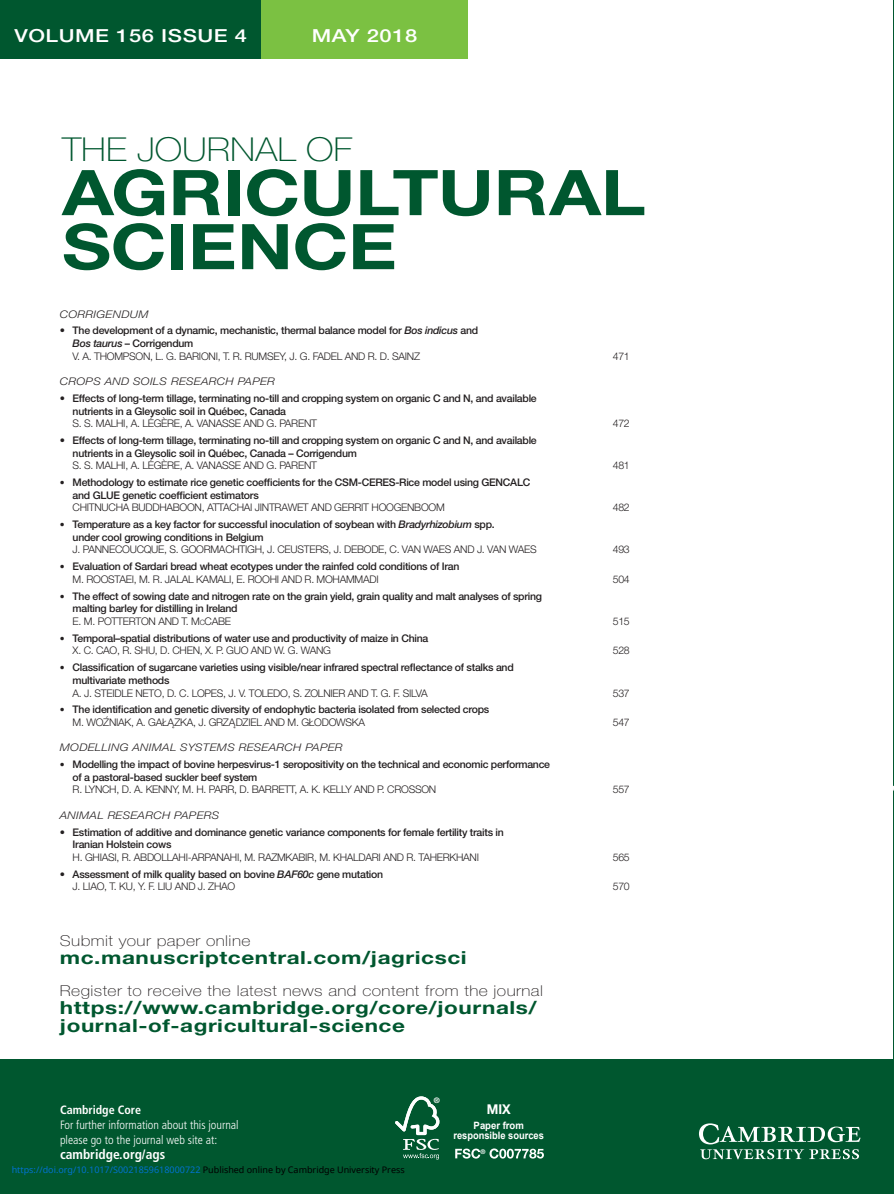
<style>
.page{position:relative;width:894px;height:1194px;background:#fff}
.page>*{position:absolute;margin:0;border:0;box-sizing:border-box;transform-origin:0 0}
.t1{font:700 63px/54px "Helvetica Neue";letter-spacing:-.005em;color:#00572f;scale:1.2 1}
.t2{font:100 33px "Helvetica Neue";color:#00572f;scale:1.12 1}
.t3{font:700 18px/18px "Helvetica Neue";letter-spacing:.025em;color:#00572f;scale:1.25 1}
.t4{font:500 18px "Helvetica Neue";letter-spacing:.025em;color:#fff;scale:1.22 1}
.t5{font:100 15px "Helvetica Neue";letter-spacing:.025em;color:#231f20;scale:1.16 1}
.t6{font:700 condensed 13.5px "Frutiger";color:#fff}
.t7{font:700 13.5px "Helvetica Neue";color:#fff;scale:.95 1}
.t8{font:300 condensed 12px/15px "Frutiger";color:#fff}
.t9{font:700 condensed 12px "Frutiger";color:#fff}
.t10{font:500 10.5px/12.6px "Helvetica Neue";letter-spacing:-.025em;color:#231f20}
.t11{font:300 10.5px "Helvetica Neue";letter-spacing:-.025em;color:#231f20}
.t12{font:italic 300 10.5px "Helvetica Neue";letter-spacing:.025em;color:#231f20;scale:1.13 1}
.t13{font:700 10.2px "Arial";color:#fff;scale:.91 1}
.t14{font:700 10.05px "Arial";color:#fff;scale:.95 1}
.t15{font:9px "Noto Sans";color:#0172cf}
.t16{font:700 7.65px "Helvetica Neue";color:#fff}
.t17{font:700 6.45px "Helvetica Neue";color:#fff}
.s1{font-style:italic}
.s2{font-weight:300}
.s3{font-size:9.75px}
.s4{font-weight:300;font-size:7.35px}
.s5{color:#000}
</style>
<div class="page">
<div style="left:0;top:1059px;width:893px;height:134px;background:#00572f"></div>
<svg style="left:699px;top:1123px;width:161px;height:35px"></svg>
<div style="left:0;top:0;width:264px;height:58px;background:#00572f"></div>
<div style="left:261px;top:0;width:207px;height:58px;background:#7bc142"></div>
<svg style="left:395px;top:1096px;width:44px;height:62px"></svg>
<svg style="left:455px;top:1148px;width:25px;height:10px"></svg>
<svg style="left:489px;top:1148px;width:55px;height:10px"></svg>
<hr style="left:893px;top:0;width:1px;height:1193px;background:#00572f">
<h3 class="t4" style="left:14px;top:29px;width:192px">VOLUME 156 ISSUE 4</h3>
<h3 class="t4" style="left:312px;top:29px;width:88px">MAY 2018</h3>
<h2 class="t2" style="left:62px;top:137px;width:261px">THE JOURNAL OF</h2>
<h1 class="t1" style="left:62px;top:171px;width:488px">AGRICULTURAL<br>SCIENCE</h1>
<p class="t12" style="left:60px;top:310px;width:80px">CORRIGENDUM</p>
<p class="t10" style="left:73px;top:325px;width:407px;text-indent:-13px">• The development of a dynamic, mechanistic, thermal balance model for <span class="s1">Bos indicus</span> and<br><span class="s1">Bos taurus</span> – Corrigendum<br><span class="s2">V. A. THOMPSON, L. G. BARIONI, T. R. RUMSEY, J. G. FADEL AND R. D. SAINZ</span></p>
<p class="t11" style="left:613px;top:352px;width:18px">471</p>
<p class="t12" style="left:60px;top:377px;width:192px">CROPS AND SOILS RESEARCH PAPER</p>
<p class="t10" style="left:73px;top:393px;width:466px;text-indent:-13px">• Effects of long-term tillage, terminating no-till and cropping system on organic C and N, and available nutrients in a Gleysolic soil in Québec, Canada</p>
<p class="t11" style="left:73px;top:419px;width:246px">S. S. MALHI, A. LÉGÈRE, A. VANASSE AND G. PARENT</p>
<p class="t11" style="left:613px;top:419px;width:18px">472</p>
<p class="t10" style="left:73px;top:435px;width:466px;text-indent:-13px">• Effects of long-term tillage, terminating no-till and cropping system on organic C and N, and available nutrients in a Gleysolic soil in Québec, Canada – Corrigendum</p>
<p class="t11" style="left:73px;top:461px;width:246px">S. S. MALHI, A. LÉGÈRE, A. VANASSE AND G. PARENT</p>
<p class="t11" style="left:613px;top:461px;width:18px">481</p>
<p class="t10" style="left:73px;top:477px;width:459px;text-indent:-13px"><span class="s3">•</span> Methodology to estimate rice genetic coefficients for the CSM-CERES-Rice model using GENCALC and GLUE genetic coefficient estimators</p>
<p class="t11" style="left:73px;top:503px;width:374px">CHITNUCHA BUDDHABOON, ATTACHAI JINTRAWET AND GERRIT HOOGENBOOM</p>
<p class="t11" style="left:613px;top:503px;width:18px">482</p>
<p class="t10" style="left:73px;top:519px;width:424px;text-indent:-13px"><span class="s3">•</span> Temperature as a key factor for successful inoculation of soybean with <span class="s1">Bradyrhizobium</span> spp. under cool growing conditions in Belgium</p>
<p class="t11" style="left:73px;top:545px;width:466px">J. PANNECOUCQUE, S. GOORMACHTIGH, J. CEUSTERS, J. DEBODE, C. VAN WAES AND J. VAN WAES</p>
<p class="t11" style="left:613px;top:545px;width:18px">493</p>
<p class="t10" style="left:73px;top:561px;width:388px;text-indent:-13px"><span class="s3">•</span> Evaluation of Sardari bread wheat ecotypes under the rainfed cold conditions of Iran<br><span class="s2">M. ROOSTAEI, M. R. JALAL KAMALI, E. ROOHI AND R. MOHAMMADI</span></p>
<p class="t11" style="left:613px;top:575px;width:18px">504</p>
<p class="t10" style="left:73px;top:590px;width:471px;text-indent:-13px"><span class="s3">•</span> The effect of sowing date and nitrogen rate on the grain yield, grain quality and malt analyses of spring malting barley for distilling in Ireland<br><span class="s2">E. M. POTTERTON AND T. M</span><span class="s4">C</span><span class="s2">CABE</span></p>
<p class="t10" style="left:73px;top:632px;width:357px;text-indent:-13px"><span class="s3">•</span> Temporal–spatial distributions of water use and productivity of maize in China<br><span class="s2">X. C. CAO, R. SHU, D. CHEN, X. P. GUO AND W. G. WANG</span></p>
<p class="t11" style="left:613px;top:617px;width:18px">515</p>
<p class="t11" style="left:613px;top:646px;width:18px">528</p>
<p class="t10" style="left:73px;top:662px;width:443px;text-indent:-13px"><span class="s3">•</span> Classification of sugarcane varieties using visible/near infrared spectral reflectance of stalks and multivariate methods</p>
<p class="t11" style="left:73px;top:688px;width:357px">A. J. STEIDLE NETO, D. C. LOPES, J. V. TOLEDO, S. ZOLNIER AND T. G. F. SILVA</p>
<p class="t11" style="left:613px;top:688px;width:18px">537</p>
<p class="t10" style="left:73px;top:704px;width:418px;text-indent:-13px"><span class="s3">•</span> The identification and genetic diversity of endophytic bacteria isolated from selected crops<br><span class="s2">M. WOZ</span><sup>´</sup><span class="s2">NIAK, A. GAŁA˛ZKA, J. GRZA˛DZIEL AND M. GŁODOWSKA</span></p>
<p class="t11" style="left:613px;top:718px;width:18px">547</p>
<p class="t12" style="left:60px;top:743px;width:252px">MODELLING ANIMAL SYSTEMS RESEARCH PAPER</p>
<p class="t10" style="left:73px;top:759px;width:479px;text-indent:-13px"><span class="s3">•</span> Modelling the impact of bovine herpesvirus-1 seropositivity on the technical and economic performance of a pastoral-based suckler beef system</p>
<p class="t11" style="left:73px;top:785px;width:365px">R. LYNCH, D. A. KENNY, M. H. PARR, D. BARRETT, A. K. KELLY AND P. CROSSON</p>
<p class="t11" style="left:613px;top:785px;width:18px">557</p>
<p class="t12" style="left:60px;top:811px;width:143px">ANIMAL RESEARCH PAPERS</p>
<p class="t10" style="left:73px;top:826px;width:433px;text-indent:-13px">• Estimation of additive and dominance genetic variance components for female fertility traits in<br>Iranian Holstein cows</p>
<p class="t11" style="left:73px;top:853px;width:408px">H. GHIASI, R. ABDOLLAHI-ARPANAHI, M. RAZMKABIR, M. KHALDARI AND R. TAHERKHANI</p>
<p class="t11" style="left:613px;top:853px;width:18px">565</p>
<p class="t10" style="left:73px;top:868px;width:312px;text-indent:-13px">• Assessment of milk quality based on bovine <span class="s1">BAF60c</span> gene mutation<br><span class="s2">J. LIAO, T. KU, Y. F. LIU AND J. ZHAO</span></p>
<p class="t11" style="left:613px;top:882px;width:18px">570</p>
<h3 class="t5" style="left:60px;top:934px;width:166px">Submit your paper online</h3>
<h3 class="t3" style="left:60px;top:949px;width:327px">mc.manuscriptcentral.com/jagricsci</h3>
<h3 class="t5" style="left:60px;top:984px;width:418px">Register to receive the latest news and content from the journal</h3>
<h3 class="t3" style="left:60px;top:999px;width:383px">https://www.cambridge.org/core/journals/ journal-of-agricultural-science</h3>
<p class="t9" style="left:60px;top:1104px;width:83px">Cambridge Core</p>
<p class="t8" style="left:60px;top:1118px;width:180px">For further information about this journal please go to the journal web site at:</p>
<p class="t6" style="left:60px;top:1148px;width:107px">cambridge.org/ags</p>
<p class="t15" style="left:12px;top:1162px;width:394px">https://doi.org/10.1017/S0021859618000722 <span class="s5">Published online by Cambridge University Press</span></p>
<p class="t16" style="left:434px;top:1096px;width:8px">®</p>
<p class="t7" style="left:487px;top:1104px;width:27px">MIX</p>
<p class="t14" style="left:474px;top:1119px;width:54px">Paper from</p>
<p class="t13" style="left:453px;top:1129px;width:101px">responsible sources</p>
<p class="t17" style="left:480px;top:1148px;width:7px">®</p>
</div>
